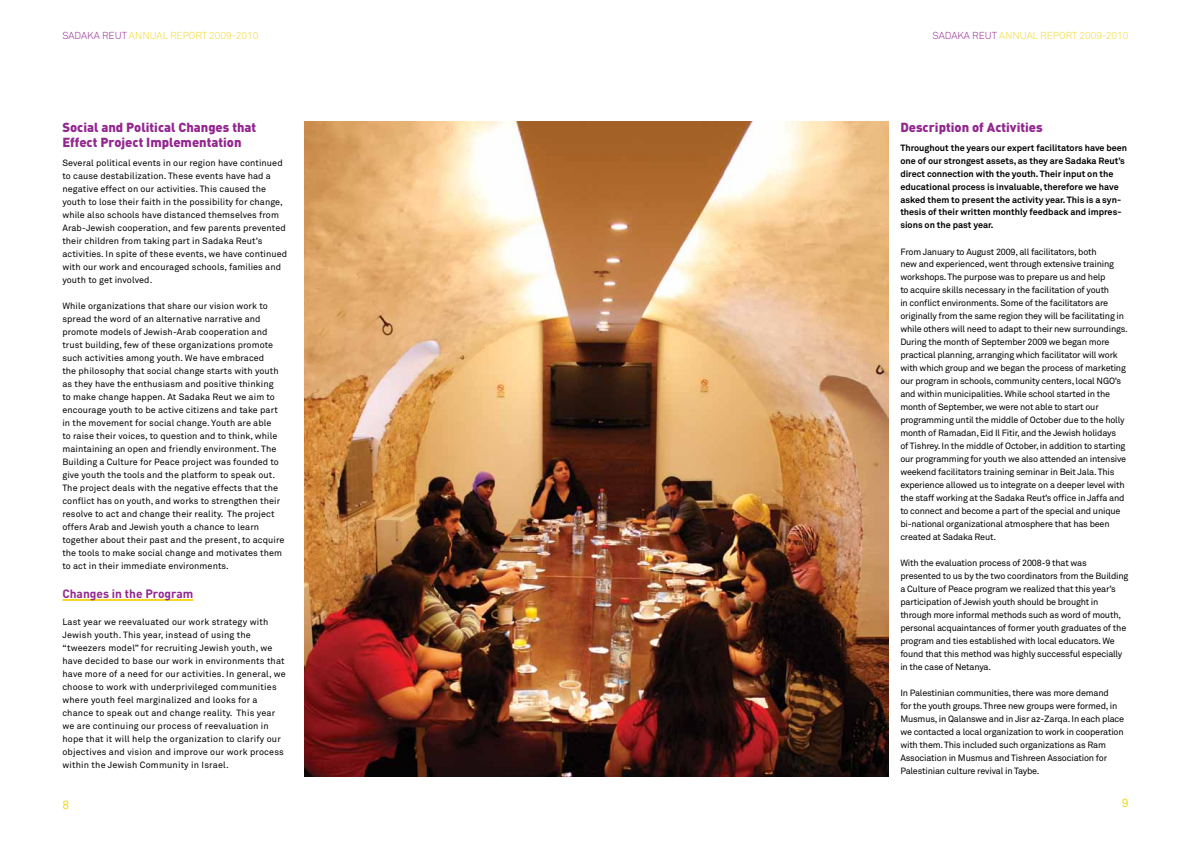
<style>
.page{position:relative;width:1191px;height:842px;background:#fff}
.page>*{position:absolute;margin:0;border:0;box-sizing:border-box;transform-origin:0 0}
.t1{font:900 13px/15.6px "DIN Pro";color:#92278f}
.t2{font:700 12px "DIN Pro";color:#92278f}
.t3{font:12px "Akkurat Pro";color:#f1d725}
.t4{font:10px "Akkurat Light Pro";color:#f1d725}
.t5{font:9px/13px "Akkurat Pro";letter-spacing:-.005em;color:#000}
.t6{font:9px/13px "Akkurat Pro";letter-spacing:.02em;color:#000}
.t7{font:700 9px/13px "Akkurat Pro";color:#000}
.s1{color:#92278f}
</style>
<div class="page">
<hr style="left:62px;top:599px;width:131px;height:2px;background:#f1d725">
<img style="left:305px;top:122px;width:584px;height:655px">
<p class="t4" style="left:62px;top:30px;width:197px"><span class="s1">SADAKA REUT</span> ANNUAL REPORT 2009-2010</p>
<p class="t4" style="left:932px;top:30px;width:197px"><span class="s1">SADAKA REUT</span> ANNUAL REPORT 2009-2010</p>
<h1 class="t1" style="left:62px;top:119px;width:195px">Social and Political Changes that<br>Effect Project Implementation</h1>
<p class="t5" style="left:62px;top:157px;width:226px">Several political events in our region have continued to cause destabilization. These events have had a negative effect on our activities. This caused the youth to lose their faith in the possibility for change, while also schools have distanced themselves from Arab-Jewish cooperation, and few parents prevented their children from taking part in Sadaka Reut’s activities. In spite of these events, we have continued with our work and encouraged schools, families and youth to get involved.</p>
<p class="t5" style="left:62px;top:300px;width:224px">While organizations that share our vision work to spread the word of an alternative narrative and promote models of Jewish-Arab cooperation and trust building, few of these organizations promote such activities among youth. We have embraced<br>the philosophy that social change starts with youth as they have the enthusiasm and positive thinking<br>to make change happen. At Sadaka Reut we aim to encourage youth to be active citizens and take part in the movement for social change. Youth are able<br>to raise their voices, to question and to think, while maintaining an open and friendly environment. The Building a Culture for Peace project was founded to give youth the tools and the platform to speak out.<br>The project deals with the negative effects that the conflict has on youth, and works to strengthen their resolve to act and change their reality. The project offers Arab and Jewish youth a chance to learn together about their past and the present, to acquire the tools to make social change and motivates them to act in their immediate environments.</p>
<h2 class="t2" style="left:62px;top:585px;width:133px">Changes in the Program</h2>
<p class="t6" style="left:62px;top:616px;width:225px">Last year we reevaluated our work strategy with Jewish youth. This year, instead of using the “tweezers model” for recruiting Jewish youth, we have decided to base our work in environments that have more of a need for our activities. In general, we choose to work with underprivileged communities where youth feel marginalized and looks for a chance to speak out and change reality. This year we are continuing our process of reevaluation in hope that it will help the organization to clarify our objectives and vision and improve our work process within the Jewish Community in Israel.</p>
<h1 class="t1" style="left:900px;top:119px;width:144px">Description of Activities</h1>
<p class="t7" style="left:900px;top:141px;width:228px">Throughout the years our expert facilitators have been one of our strongest assets, as they are Sadaka Reut’s direct connection with the youth. Their input on the educational process is invaluable, therefore we have asked them to present the activity year. This is a syn&shy;thesis of their written monthly feedback and impres&shy;sions on the past year.</p>
<p class="t5" style="left:900px;top:245px;width:229px">From January to August 2009, all facilitators, both<br>new and experienced, went through extensive training workshops. The purpose was to prepare us and help<br>to acquire skills necessary in the facilitation of youth<br>in conflict environments. Some of the facilitators are originally from the same region they will be facilitating in while others will need to adapt to their new surroundings.<br>During the month of September 2009 we began more practical planning, arranging which facilitator will work with which group and we began the process of marketing our program in schools, community centers, local NGO’s and within municipalities. While school started in the month of September, we were not able to start our programming until the middle of October due to the holly month of Ramadan, Eid Il Fitir, and the Jewish holidays<br>of Tishrey. In the middle of October, in addition to starting our programming for youth we also attended an intensive weekend facilitators training seminar in Beit Jala. This experience allowed us to integrate on a deeper level with the staff working at the Sadaka Reut’s office in Jaffa and to connect and become a part of the special and unique bi-national organizational atmosphere that has been created at Sadaka Reut.</p>
<p class="t5" style="left:900px;top:557px;width:229px">With the evaluation process of 2008-9 that was presented to us by the two coordinators from the Building a Culture of Peace program we realized that this year’s participation of Jewish youth should be brought in through more informal methods such as word of mouth, personal acquaintances of former youth graduates of the program and ties established with local educators. We found that this method was highly successful especially in the case of Netanya.</p>
<p class="t5" style="left:900px;top:687px;width:225px">In Palestinian communities, there was more demand<br>for the youth groups. Three new groups were formed, in Musmus, in Qalanswe and in Jisr az-Zarqa. In each place we contacted a local organization to work in cooperation with them. This included such organizations as Ram Association in Musmus and Tishreen Association for Palestinian culture revival in Taybe.</p>
<h2 class="t3" style="left:62px;top:798px;width:8px">8</h2>
<h2 class="t3" style="left:1121px;top:795px;width:8px">9</h2>
</div>
